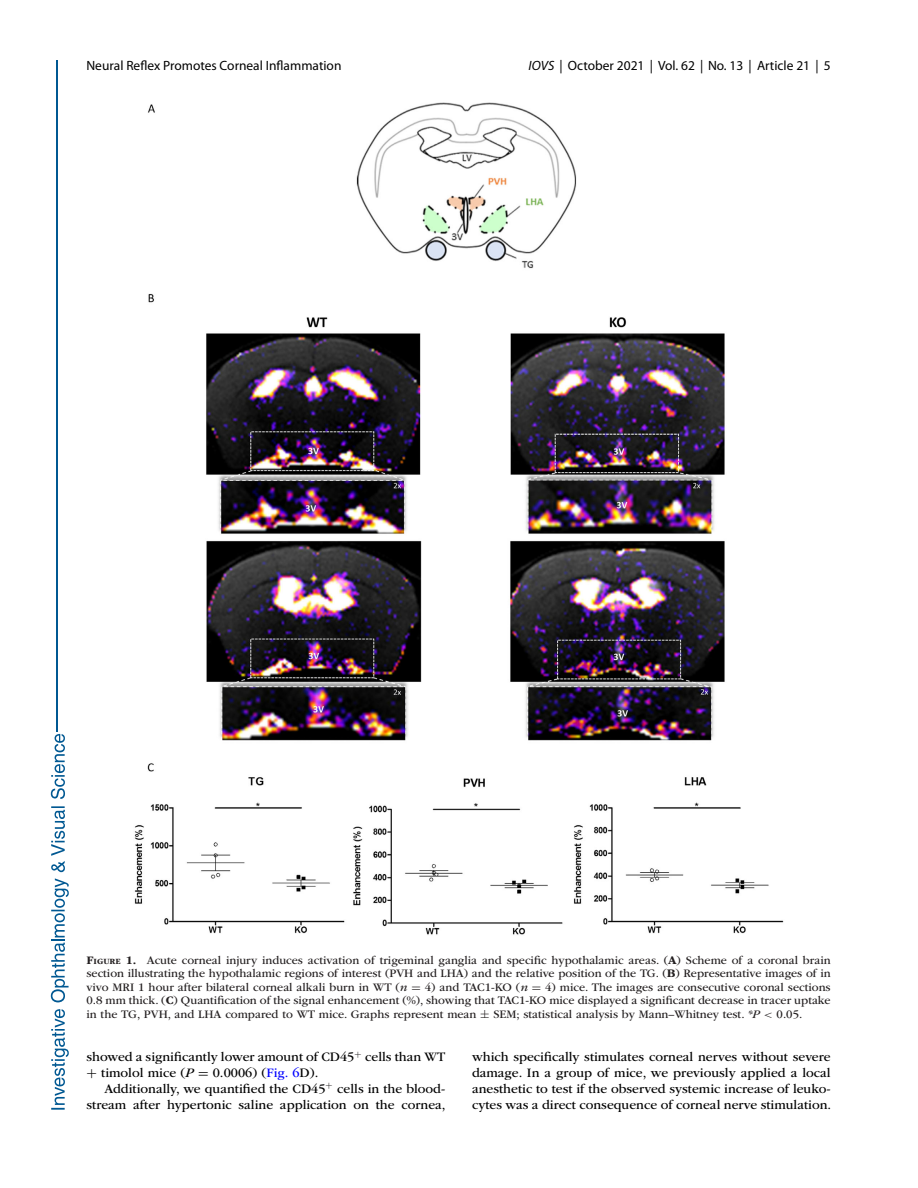
<style>
.page{position:relative;width:918px;height:1188px;background:#fff}
.page>*{position:absolute;margin:0;border:0;box-sizing:border-box;transform-origin:0 0}
.t1{font:13.5px/15.8px "ITC Garamond Std";color:#000}
.t2{font:13.5px "Myriad Pro";color:#000}
.t3{font:12px/13.5px "ITC Garamond Std";color:#231f20;text-align:justify}
.s1{font-style:italic}
.s2{font-weight:700}
.s3{font-weight:700;font-size:8.4px}
.s4{font-family:"MTSY"}
.s5{font-family:"RMTMI"}
.s6{color:#00f}
</style>
<div class="page">
<hr style="left:57px;top:60px;width:1px;height:672px;background:#005892">
<svg style="left:51px;top:734px;width:18px;height:376px"></svg>
<img style="left:134px;top:102px;width:650px;height:833px">
<p class="t2" style="left:86px;top:57px;width:257px">Neural Reflex Promotes Corneal Inflammation</p>
<p class="t2" style="left:529px;top:57px;width:304px"><span class="s1">IOVS</span> | October 2021 | Vol. 62 | No. 13 | Article 21 | 5</p>
<p class="t3" style="left:86px;top:954px;width:746px"><span class="s2">F</span><span class="s3">IGURE</span> <span class="s2">1.</span> Acute corneal injury induces activation of trigeminal ganglia and specific hypothalamic areas. (<span class="s2">A</span>) Scheme of a coronal brain section illustrating the hypothalamic regions of interest (PVH and LHA) and the relative position of the TG. (<span class="s2">B</span>) Representative images of in vivo MRI 1 hour after bilateral corneal alkali burn in WT (<span class="s1">n</span> <span class="s4">=</span> 4) and TAC1-KO (<span class="s1">n</span> <span class="s4">=</span> 4) mice. The images are consecutive coronal sections 0.8 mm thick. (<span class="s2">C</span>) Quantification of the signal enhancement (%), showing that TAC1-KO mice displayed a significant decrease in tracer uptake in the TG, PVH, and LHA compared to WT mice. Graphs represent mean <span class="s4">±</span> SEM; statistical analysis by Mann–Whitney test. <span class="s1">*P</span> <span class="s5">&lt;</span> 0.05.</p>
<p class="t1" style="left:86px;top:1050px;width:360px">showed a significantly lower amount of CD45<sup>+</sup> cells than WT <span class="s4">+</span> timolol mice (<span class="s1">P</span> <span class="s4">=</span> 0.0006) (<span class="s6">Fig. 6</span>D).</p>
<p class="t1" style="left:86px;top:1082px;width:361px;text-align:right">Additionally, we quantified the CD45<sup>+</sup> cells in the blood&shy;stream after hypertonic saline application on the cornea,</p>
<p class="t1" style="left:472px;top:1050px;width:361px;text-align:justify">which specifically stimulates corneal nerves without severe damage. In a group of mice, we previously applied a local anesthetic to test if the observed systemic increase of leuko&shy;cytes was a direct consequence of corneal nerve stimulation.</p>
</div>
